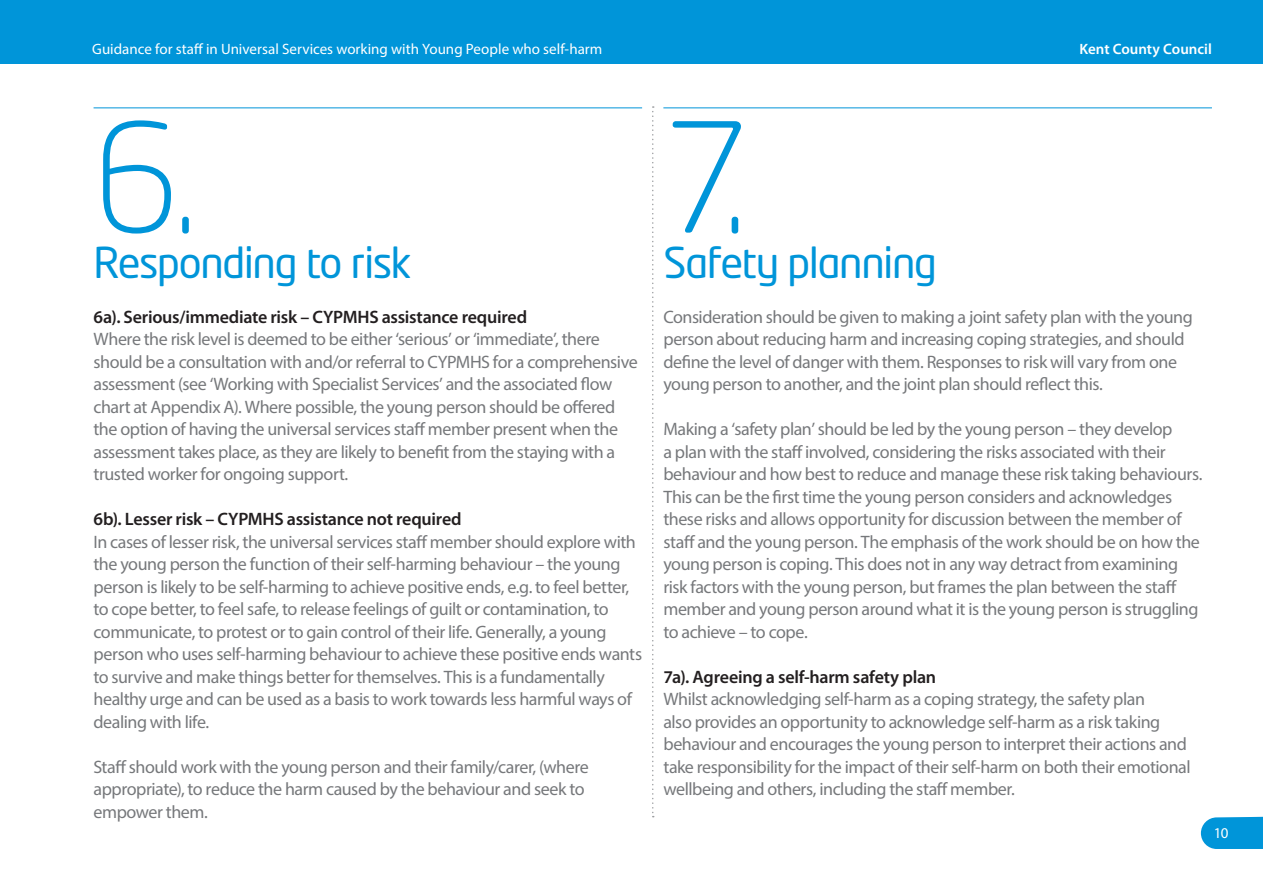
<style>
.page{position:relative;width:1263px;height:893px;background:#fff}
.page>*{position:absolute;margin:0;border:0;box-sizing:border-box;transform-origin:0 0}
.t1{font:300 150px "Neo Tech Std";color:#0095d9}
.contents_1{font:42px "Neo Tech";letter-spacing:-.035em;color:#0095d9}
.t2{font:18px/22.5px "Myriad Pro";letter-spacing:-.025em;color:#76787b}
.contents_2{font:600 18px "Myriad Pro";letter-spacing:-.015em;color:#231f20}
.t3{font:15px "Myriad Pro";color:#fff}
.t4{font:600 15px "Myriad Pro";color:#fff}
</style>
<div class="page">
<div style="left:0;top:0;width:1263px;height:64px;background:#0095d9"></div>
<svg style="left:1201px;top:817px;width:62px;height:32px;background:#0f9bdb"></svg>
<hr style="left:94px;top:107px;width:548px;height:1px;background:#0095d9">
<svg style="left:652px;top:106px;width:2px;height:711px"></svg>
<hr style="left:663px;top:107px;width:549px;height:1px;background:#0095d9">
<p class="t3" style="left:92px;top:39px;width:511px">Guidance for staff in Universal Services working with Young People who self-harm</p>
<p class="t4" style="left:1079px;top:39px;width:134px">Kent County Council</p>
<p class="t1" style="left:94px;top:88px;width:106px">6.</p>
<p class="contents_1" style="left:94px;top:242px;width:319px">Responding to risk</p>
<p class="contents_2" style="left:94px;top:305px;width:435px">6a). Serious/immediate risk – CYPMHS assistance required</p>
<p class="t2" style="left:94px;top:328px;width:546px">Where the risk level is deemed to be either ‘serious’ or ‘immediate’, there should be a consultation with and/or referral to CYPMHS for a comprehensive assessment (see ‘Working with Specialist Services’ and the associated flow chart at Appendix A). Where possible, the young person should be offered the option of having the universal services staff member present when the assessment takes place, as they are likely to benefit from the staying with a trusted worker for ongoing support.</p>
<p class="contents_2" style="left:94px;top:508px;width:370px">6b). Lesser risk – CYPMHS assistance not required</p>
<p class="t2" style="left:94px;top:530px;width:550px">In cases of lesser risk, the universal services staff member should explore with the young person the function of their self-harming behaviour – the young person is likely to be self-harming to achieve positive ends, e.g. to feel better, to cope better, to feel safe, to release feelings of guilt or contamination, to communicate, to protest or to gain control of their life. Generally, a young person who uses self-harming behaviour to achieve these positive ends wants to survive and make things better for themselves. This is a fundamentally healthy urge and can be used as a basis to work towards less harmful ways of dealing with life.</p>
<p class="t2" style="left:94px;top:755px;width:497px">Staff should work with the young person and their family/carer, (where appropriate), to reduce the harm caused by the behaviour and seek to empower them.</p>
<p class="t1" style="left:663px;top:88px;width:88px">7.</p>
<p class="contents_1" style="left:663px;top:242px;width:275px">Safety planning</p>
<p class="t2" style="left:663px;top:305px;width:531px">Consideration should be given to making a joint safety plan with the young person about reducing harm and increasing coping strategies, and should define the level of danger with them. Responses to risk will vary from one young person to another, and the joint plan should reflect this.</p>
<p class="t2" style="left:663px;top:418px;width:541px">Making a ‘safety plan’ should be led by the young person – they develop<br>a plan with the staff involved, considering the risks associated with their behaviour and how best to reduce and manage these risk taking behaviours.<br>This can be the first time the young person considers and acknowledges these risks and allows opportunity for discussion between the member of staff and the young person. The emphasis of the work should be on how the young person is coping. This does not in any way detract from examining risk factors with the young person, but frames the plan between the staff member and young person around what it is the young person is struggling to achieve – to cope.</p>
<p class="contents_2" style="left:663px;top:665px;width:274px">7a). Agreeing a self-harm safety plan</p>
<p class="t2" style="left:663px;top:688px;width:529px">Whilst acknowledging self-harm as a coping strategy, the safety plan<br>also provides an opportunity to acknowledge self-harm as a risk taking behaviour and encourages the young person to interpret their actions and take responsibility for the impact of their self-harm on both their emotional wellbeing and others, including the staff member.</p>
<p class="t3" style="left:1214px;top:824px;width:16px">10</p>
</div>
